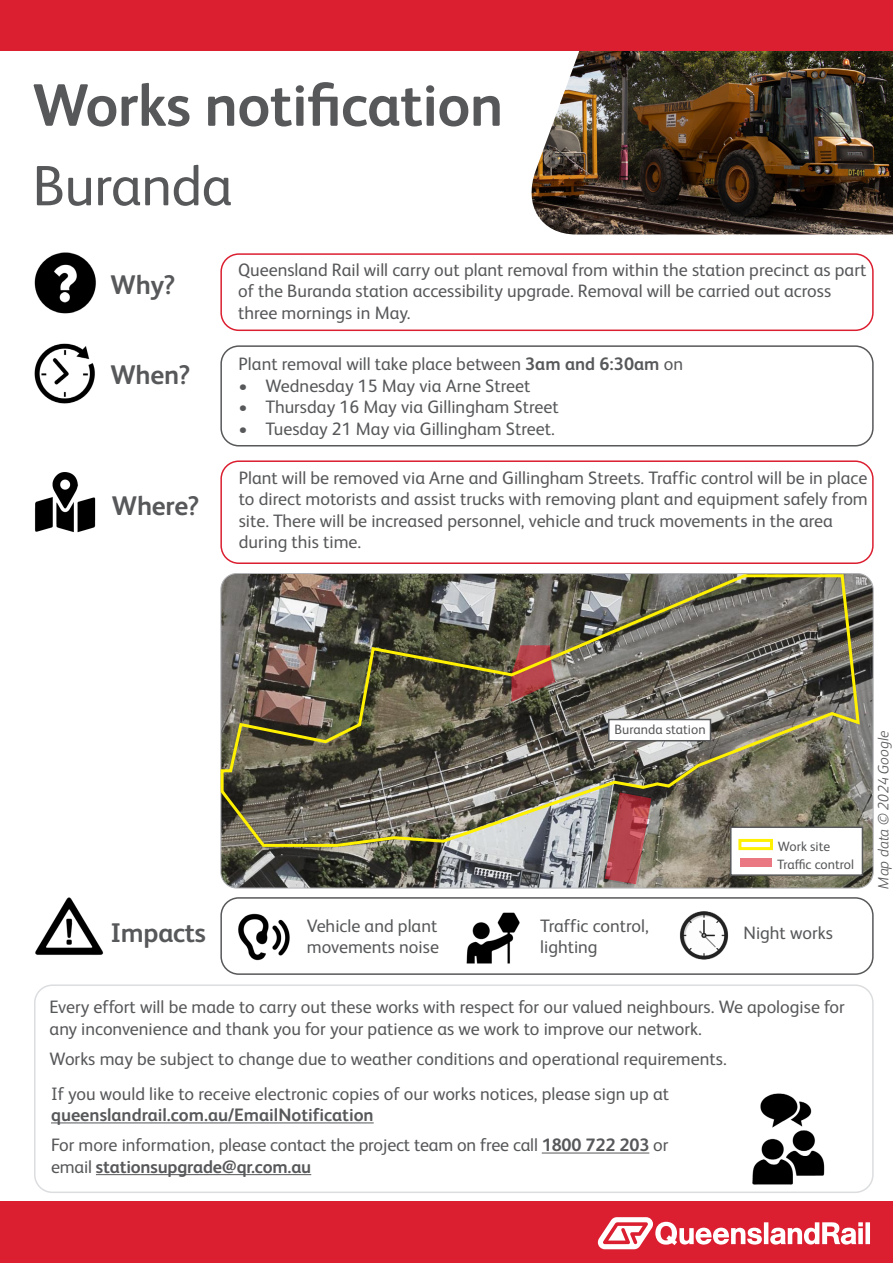
<style>
.page{position:relative;width:893px;height:1263px;background:#fff}
.page>*{position:absolute;margin:0;border:0;box-sizing:border-box;transform-origin:0 0}
.Heading{font:700 60px "FS Albert Pro";letter-spacing:-.01em;color:#57585a}
.Heading-2{font:57px "FS Albert Pro";letter-spacing:-.01em;color:#57585a}
.Sub_Heading_1{font:700 27px "FS Albert Pro";letter-spacing:-.01em;color:#57585a}
.Body_Copy{font:18px/21.6px "FS Albert Pro";color:#57585a}
.t1{font:italic 300 15px "FS Albert Pro";color:#57585a}
.t2{font:13.5px/18px "FS Albert Pro";color:#57585a}
.s1{font-weight:700}
</style>
<div class="page">
<img style="left:531px;top:51px;width:362px;height:183px">
<div style="left:0;top:0;width:893px;height:51px;background:#db1e30"></div>
<div style="left:0;top:1201px;width:893px;height:62px;background:#db1e30"></div>
<svg style="left:598px;top:1217px;width:272px;height:32px"></svg>
<img style="left:34px;top:252px;width:62px;height:62px">
<div style="left:220px;top:253px;width:654px;height:78px;border:2px solid #db1e30;border-radius:18px"></div>
<img style="left:34px;top:344px;width:61px;height:60px">
<div style="left:220px;top:345px;width:654px;height:101px;border:2px solid #57585a;border-radius:18px"></div>
<img style="left:35px;top:472px;width:61px;height:61px">
<div style="left:220px;top:460px;width:654px;height:104px;border:2px solid #db1e30;border-radius:18px"></div>
<img style="left:222px;top:573px;width:650px;height:315px">
<img style="left:220px;top:573px;width:641px;height:275px">
<svg style="left:605px;top:792px;width:46px;height:92px;background:#a4595c"></svg>
<div style="left:730px;top:826px;width:133px;height:50px;background:#fff;border:2px solid #57585a"></div>
<div style="left:738px;top:839px;width:35px;height:11px;border:3px solid #fff101"></div>
<div style="left:740px;top:859px;width:31px;height:8px;background:#e97882"></div>
<img style="left:35px;top:897px;width:68px;height:58px">
<div style="left:220px;top:897px;width:654px;height:78px;border:2px solid #57585a;border-radius:18px"></div>
<img style="left:238px;top:914px;width:52px;height:46px">
<img style="left:466px;top:912px;width:54px;height:52px">
<img style="left:679px;top:911px;width:50px;height:48px">
<div style="left:34px;top:984px;width:840px;height:209px;border:2px solid #dcdddf;border-radius:18px"></div>
<hr style="left:51px;top:1122px;width:323px;height:1px;background:#57585a">
<hr style="left:542px;top:1152px;width:107px;height:1px;background:#57585a">
<hr style="left:96px;top:1174px;width:215px;height:1px;background:#57585a">
<img style="left:752px;top:1093px;width:73px;height:92px">
<h1 class="Heading" style="left:33px;top:63px;width:472px">Works notification</h1>
<h1 class="Heading-2" style="left:33px;top:145px;width:202px">Buranda</h1>
<h2 class="Sub_Heading_1" style="left:111px;top:266px;width:66px">Why?</h2>
<p class="Body_Copy" style="left:238px;top:257px;width:630px">Queensland Rail will carry out plant removal from within the station precinct as part of the Buranda station accessibility upgrade. Removal will be carried out across three mornings in May.</p>
<h2 class="Sub_Heading_1" style="left:110px;top:356px;width:81px">When?</h2>
<p class="Body_Copy" style="left:239px;top:352px;width:446px">Plant removal will take place between <span class="s1">3am and 6:30am</span> on</p>
<p class="Body_Copy" style="left:239px;top:373px;width:293px">• Wednesday 15 May via Arne Street</p>
<p class="Body_Copy" style="left:239px;top:395px;width:322px">• Thursday 16 May via Gillingham Street</p>
<p class="Body_Copy" style="left:239px;top:416px;width:318px">• Tuesday 21 May via Gillingham Street.</p>
<h2 class="Sub_Heading_1" style="left:112px;top:487px;width:89px">Where?</h2>
<p class="Body_Copy" style="left:239px;top:465px;width:631px">Plant will be removed via Arne and Gillingham Streets. Traffic control will be in place to direct motorists and assist trucks with removing plant and equipment safely from site. There will be increased personnel, vehicle and truck movements in the area during this time.</p>
<p class="t2" style="left:615px;top:720px;width:93px">Buranda station</p>
<p class="t2" style="left:777px;top:836px;width:78px">Work site<br>Traffic control</p>
<h2 class="Sub_Heading_1" style="left:110px;top:914px;width:97px">Impacts</h2>
<p class="Body_Copy" style="left:307px;top:913px;width:134px">Vehicle and plant movements noise</p>
<p class="Body_Copy" style="left:540px;top:913px;width:110px">Traffic control, lighting</p>
<p class="Body_Copy" style="left:743px;top:921px;width:91px">Night works</p>
<p class="Body_Copy" style="left:50px;top:995px;width:797px">Every effort will be made to carry out these works with respect for our valued neighbours. We apologise for any inconvenience and thank you for your patience as we work to improve our network.</p>
<p class="Body_Copy" style="left:50px;top:1046px;width:679px">Works may be subject to change due to weather conditions and operational requirements.</p>
<p class="Body_Copy" style="left:51px;top:1081px;width:620px">If you would like to receive electronic copies of our works notices, please sign up at <span class="s1">queenslandrail.com.au/EmailNotification</span></p>
<p class="Body_Copy" style="left:51px;top:1133px;width:619px">For more information, please contact the project team on free call <span class="s1">1800 722 203</span> or email <span class="s1">stationsupgrade@qr.com.au</span></p>
<p class="t1" style="left:873px;top:888px;width:159px;rotate:-90deg">Map data © 2024 Google</p>
</div>
